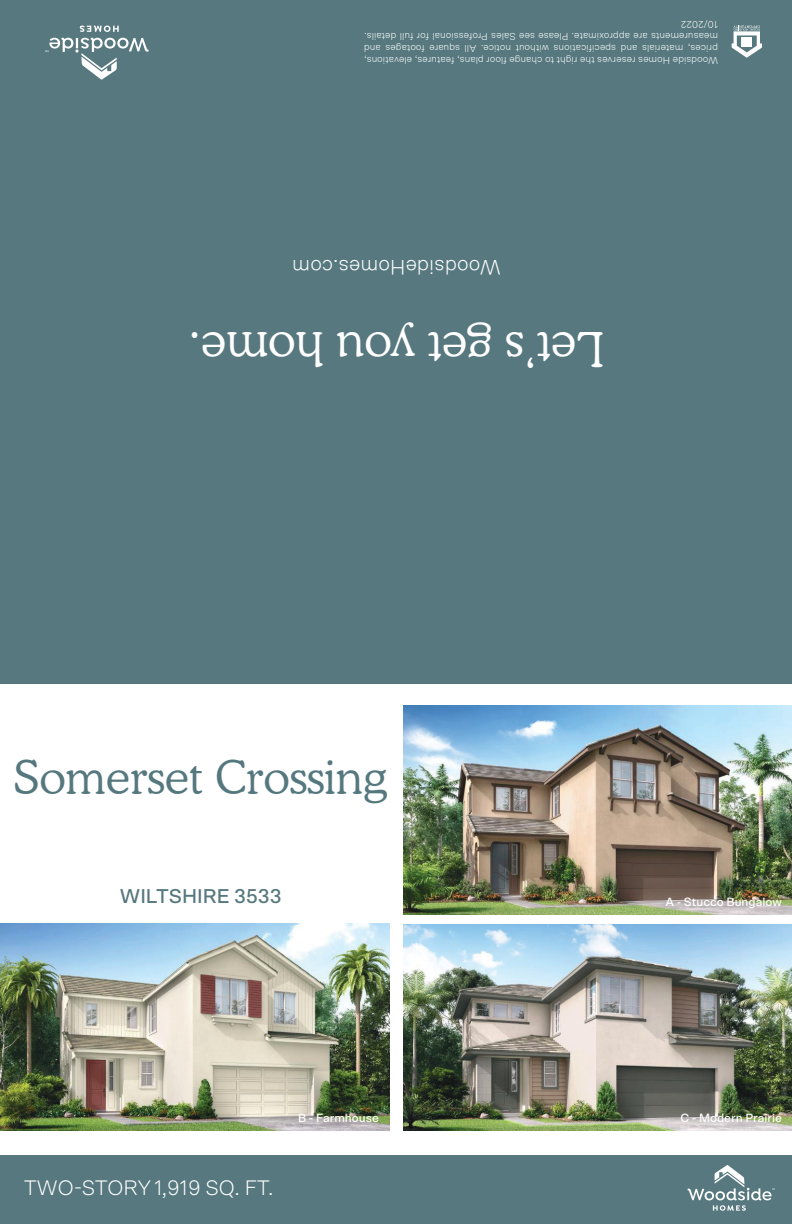
<style>
.page{position:relative;width:792px;height:1224px;background:#fff}
.page>*{position:absolute;margin:0;border:0;box-sizing:border-box;transform-origin:0 0}
.t1{font:300 48px "Cooper BT";color:#fff}
.t2{font:300 46px "Cooper BT";color:#55787f}
.t3{font:300 21px "Scto Grotesk A";color:#fff}
.t4{font:500 20px "Scto Grotesk A";color:#56787e}
.t5{font:500 12px "Scto Grotesk A";color:#fff}
.t6{font:300 10px/12px "Scto Grotesk A";color:#fff;text-align:justify}
</style>
<div class="page">
<img style="left:403px;top:706px;width:389px;height:209px">
<img style="left:0;top:924px;width:389px;height:207px">
<img style="left:403px;top:924px;width:389px;height:206px">
<div style="left:0;top:612px;width:792px;height:71px;background:#56787e"></div>
<div style="left:0;top:1156px;width:792px;height:68px;background:#56787e"></div>
<div style="left:0;top:0;width:792px;height:612px;background:#56787e"></div>
<svg style="left:732px;top:25px;width:30px;height:33px"></svg>
<svg style="left:80px;top:26px;width:39px;height:6px"></svg>
<svg style="left:45px;top:38px;width:104px;height:42px"></svg>
<svg style="left:687px;top:1165px;width:88px;height:46px"></svg>
<p class="t6" style="left:718px;top:66px;width:355px;rotate:-180deg">Woodside Homes reserves the right to change floor plans, features, elevations, prices, materials and specifications without notice. All square footages and measurements are approximate. Please see Sales Professional for full details.<br>10/2022</p>
<h3 class="t3" style="left:501px;top:280px;width:210px;rotate:-180deg">WoodsideHomes.com</h3>
<h1 class="t1" style="left:605px;top:378px;width:418px;rotate:-180deg">Let’s get you home.</h1>
<h2 class="t2" style="left:13px;top:750px;width:375px">Somerset Crossing</h2>
<h3 class="t4" style="left:120px;top:884px;width:163px">WILTSHIRE 3533</h3>
<h3 class="t3" style="left:24px;top:1175px;width:251px">TWO-STORY 1,919 SQ. FT.</h3>
<p class="t5" style="left:298px;top:1111px;width:83px">B - Farmhouse</p>
<p class="t5" style="left:665px;top:895px;width:118px">A - Stucco Bungalow</p>
<p class="t5" style="left:680px;top:1111px;width:103px">C - Modern Prairie</p>
</div>
